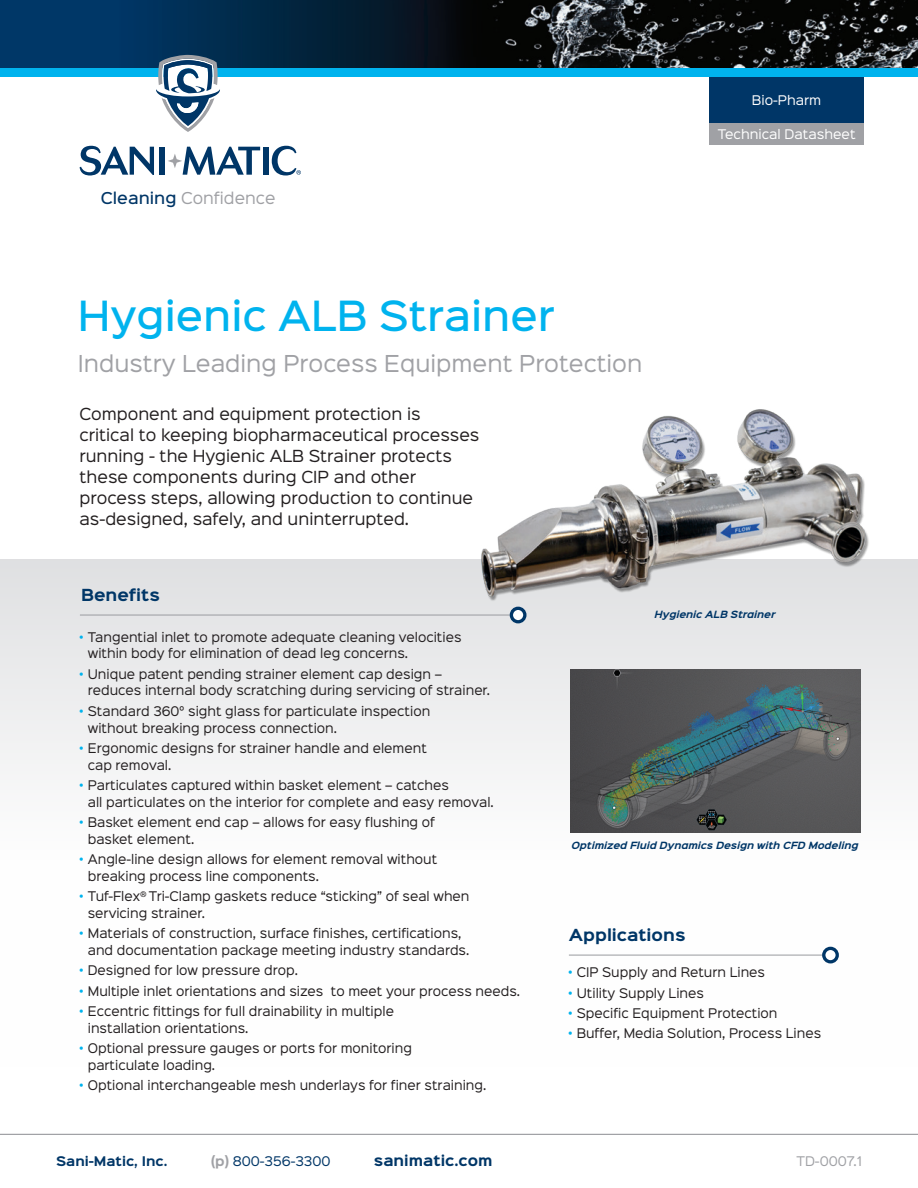
<style>
.page{position:relative;width:918px;height:1188px;background:#fff}
.page>*{position:absolute;margin:0;border:0;box-sizing:border-box;transform-origin:0 0}
.t1{font:500 37.5px "Sinkin Sans 500";color:#00b3ee}
.t2{font:21px "Sinkin Sans 400";color:#a0a1a5}
.t3{font:15px/21px "Sinkin Sans 400";color:#231f20}
.t4{font:700 15px "Sinkin Sans 700";color:#003667}
.t5{font:14.7px "Sinkin Sans 400";color:#a0a1a5}
.t6{font:700 13.5px "Sinkin Sans 700";color:#003667}
.t7{font:12px/16.8px "Sinkin Sans 400";color:#231f20}
.t8{font:12px "Sinkin Sans 400";color:#fff}
.t9{font:12px "Sinkin Sans 400";color:#003667}
.t10{font:700 12px "Sinkin Sans 700";color:#003667}
.t11{font:12px "Sinkin Sans 400";color:#a0a1a5}
.t12{font:italic 700 9px "Sinkin Sans 700";color:#003667}
.s1{font-family:"Sinkin Sans 500";font-weight:500;color:#003667}
.s2{color:#00b3ee}
.s3{font-family:"Sinkin Sans 700";font-weight:700;color:#fff}
.s4{font-family:"Sinkin Sans 700";font-weight:700;color:#a0a1a5}
.s5{font-size:12px;color:#fff}
</style>
<div class="page">
<div style="left:709px;top:123px;width:155px;height:22px;background:#a0a1a5"></div>
<div style="left:709px;top:76px;width:155px;height:47px;background:#003667"></div>
<img style="left:0;top:0;width:918px;height:68px">
<div style="left:0;top:68px;width:918px;height:9px;background:#00b3ee"></div>
<svg style="left:80px;top:146px;width:74px;height:30px"></svg>
<div style="left:159px;top:147px;width:6px;height:28px;background:#003667"></div>
<div style="left:263px;top:147px;width:5px;height:28px;background:#003667"></div>
<svg style="left:168px;top:147px;width:92px;height:28px"></svg>
<svg style="left:156px;top:55px;width:64px;height:77px"></svg>
<svg style="left:272px;top:146px;width:29px;height:30px"></svg>
<div style="left:0;top:559px;width:918px;height:507px;background:linear-gradient(to bottom,#e3e3e5,#fff)"></div>
<hr style="left:0;top:1134px;width:918px;height:1px;background:#a0a1a5">
<hr style="left:80px;top:614px;width:431px;height:2px;background:#a0a1a5">
<hr style="left:569px;top:955px;width:261px;height:1px;background:#a0a1a5">
<svg style="left:824px;top:948px;width:13px;height:14px"></svg>
<div style="left:822px;top:947px;width:17px;height:16px;border:3px solid #003667;border-radius:50%"></div>
<img style="left:464px;top:409px;width:422px;height:228px">
<img style="left:571px;top:670px;width:289px;height:163px">
<p class="t8" style="left:752px;top:90px;width:71px">Bio-Pharm</p>
<p class="t5" style="left:101px;top:185px;width:176px"><span class="s1">Cleaning</span> Confidence</p>
<p class="t8" style="left:718px;top:124px;width:139px">Technical Datasheet</p>
<p class="t1" style="left:78px;top:284px;width:478px">Hygienic ALB Strainer</p>
<p class="t2" style="left:78px;top:346px;width:566px">Industry Leading Process Equipment Protection</p>
<p class="t3" style="left:79px;top:402px;width:402px">Component and equipment protection is<br>critical to keeping biopharmaceutical processes running - the Hygienic ALB Strainer protects these components during CIP and other process steps, allowing production to continue as-designed, safely, and uninterrupted.</p>
<p class="t4" style="left:81px;top:588px;width:80px">Benefits</p>
<p class="t12" style="left:654px;top:610px;width:123px">Hygienic ALB Strainer</p>
<p class="t7" style="left:88px;top:627px;width:375px;text-indent:-8px"><span class="s2">•</span> Tangential inlet to promote adequate cleaning velocities within body for elimination of dead leg concerns.</p>
<p class="t7" style="left:88px;top:664px;width:404px;text-indent:-8px"><span class="s2">•</span> Unique patent pending strainer element cap design – reduces internal body scratching during servicing of strainer.</p>
<p class="t7" style="left:88px;top:702px;width:344px;text-indent:-8px"><span class="s2">•</span> Standard 360° sight glass for particulate inspection without breaking process connection.</p>
<p class="t7" style="left:88px;top:739px;width:341px;text-indent:-8px"><span class="s2">•</span> Ergonomic designs for strainer handle and element cap removal.</p>
<p class="t7" style="left:88px;top:776px;width:408px;text-indent:-8px"><span class="s2">•</span> Particulates captured within basket element – catches<br>all particulates on the interior for complete and easy removal.</p>
<p class="t7" style="left:88px;top:813px;width:349px;text-indent:-8px"><span class="s2">•</span> Basket element end cap – allows for easy flushing of basket element.</p>
<p class="t7" style="left:88px;top:850px;width:351px;text-indent:-8px"><span class="s2">•</span> Angle-line design allows for element removal without breaking process line components.</p>
<p class="t7" style="left:88px;top:887px;width:383px;text-indent:-8px"><span class="s2">•</span> Tuf-Flex<sup>®</sup> Tri-Clamp gaskets reduce “sticking” of seal when servicing strainer.</p>
<p class="t7" style="left:88px;top:924px;width:383px;text-indent:-8px"><span class="s2">•</span> Materials of construction, surface finishes, certifications, and documentation package meeting industry standards.</p>
<p class="t7" style="left:80px;top:961px;width:220px"><span class="s2">•</span> Designed for low pressure drop.</p>
<p class="t7" style="left:80px;top:982px;width:442px"><span class="s2">•</span> Multiple inlet orientations and sizes to meet your process needs.</p>
<p class="t7" style="left:88px;top:1002px;width:308px;text-indent:-8px"><span class="s2">•</span> Eccentric fittings for full drainability in multiple installation orientations.</p>
<p class="t7" style="left:88px;top:1039px;width:326px;text-indent:-8px"><span class="s2">•</span> Optional pressure gauges or ports for monitoring particulate loading.</p>
<p class="t7" style="left:80px;top:1076px;width:408px"><span class="s2">•</span> Optional interchangeable mesh underlays for finer straining.</p>
<p class="t12" style="left:571px;top:840px;width:289px">Optimized Fluid Dynamics Design with CFD Modeling</p>
<p class="t4" style="left:569px;top:927px;width:118px">Applications</p>
<p class="t7" style="left:569px;top:963px;width:198px"><span class="s2">•</span> CIP Supply and Return Lines</p>
<p class="t7" style="left:569px;top:983px;width:137px"><span class="s2">•</span> Utility Supply Lines</p>
<p class="t7" style="left:569px;top:1004px;width:210px"><span class="s2">•</span> Specific Equipment Protection</p>
<p class="t7" style="left:569px;top:1024px;width:254px"><span class="s2">•</span> Buffer, Media Solution, Process Lines</p>
<p class="t10" style="left:56px;top:1155px;width:113px">Sani-Matic, Inc.</p>
<p class="t9" style="left:194px;top:1152px;width:138px"><span class="s3">(p</span> <span class="s4">(p)</span> 800-356-3300</p>
<p class="t6" style="left:357px;top:1154px;width:163px"><span class="s5">(p</span> sanimatic.com <span class="s5">(f)</span></p>
<p class="t11" style="left:797px;top:1152px;width:67px">TD-0007.1</p>
</div>
